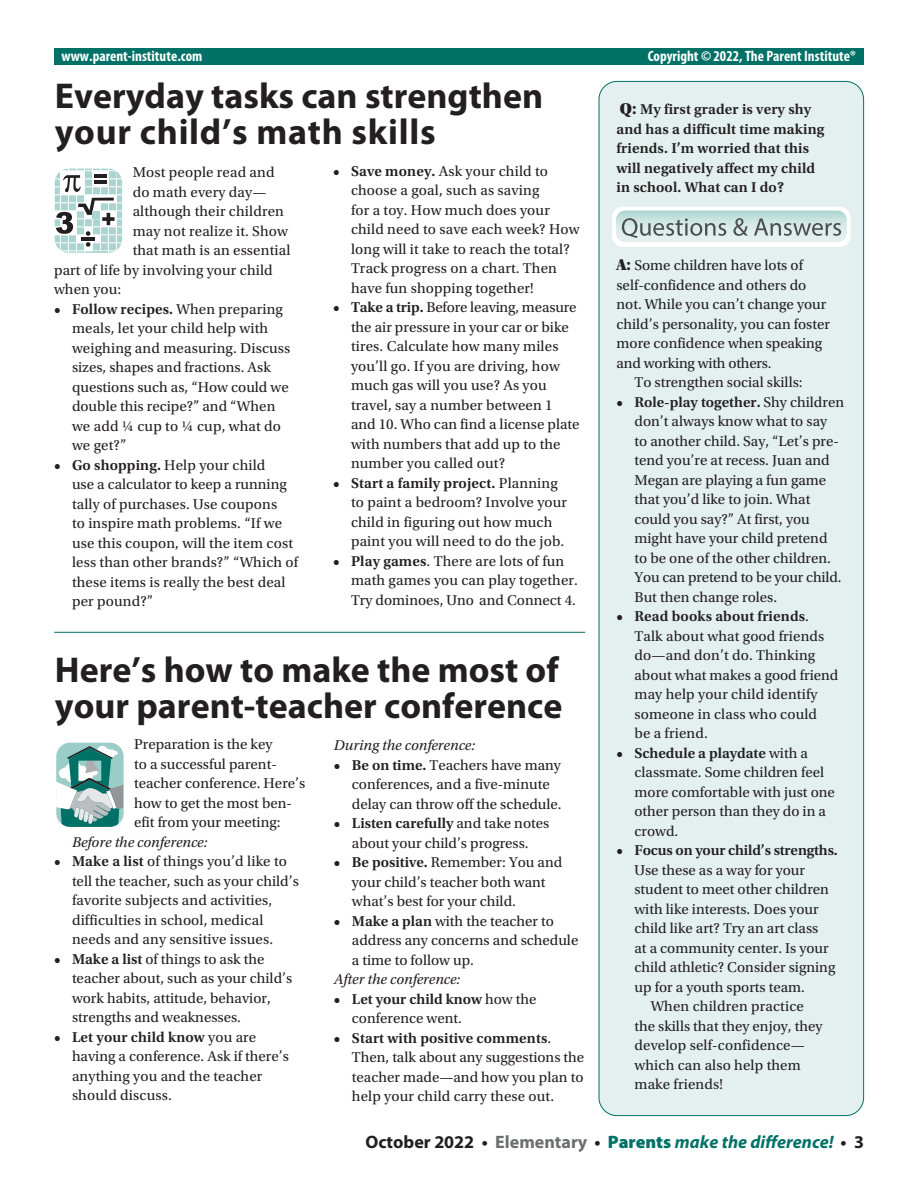
<style>
.page{position:relative;width:918px;height:1188px;background:#fff}
.page>*{position:absolute;margin:0;border:0;box-sizing:border-box;transform-origin:0 0}
.t1{font:700 36px/36px "Myriad Pro";color:#231f20}
.t2{font:italic 700 18px "Myriad Pro";color:#007167}
.t3{font:15px/19.5px "Utopia Std";color:#231f20}
.t4{font:600 15px/19.5px "Utopia Std";letter-spacing:.01em;color:#231f20}
.t5{font:italic 15px "Utopia Std";color:#231f20}
.t6{font:700 condensed 15px "Myriad Pro";color:#fff}
.t7{font:600 15px "Utopia Std";letter-spacing:-.01em;color:#231f20}
.s1{font-weight:600}
.s2{font-family:"Utopia Std Black Headline";font-weight:400;font-size:16.5px}
.s3{font-family:"Utopia Std Black Headline";font-size:16.5px}
.s4{font-style:normal;color:#231f20}
.s5{font-style:normal;color:#6c6d70}
.s6{font-weight:900;font-style:normal}
</style>
<div class="page">
<div style="left:599px;top:81px;width:265px;height:1035px;background:#e4f0ef;border-radius:18px"></div>
<hr style="left:54px;top:632px;width:531px;height:1px;background:#007167">
<svg style="left:56px;top:742px;width:68px;height:85px"></svg>
<svg style="left:612px;top:207px;width:238px;height:40px"></svg>
<div style="left:54px;top:49px;width:810px;height:16px;background:#007167"></div>
<svg style="left:54px;top:168px;width:69px;height:85px"></svg>
<p class="t6" style="left:62px;top:46px;width:142px">www.parent-institute.com</p>
<p class="t6" style="left:648px;top:46px;width:210px">Copyright © 2022, The Parent Institute®</p>
<h1 class="t1" style="left:55px;top:77px;width:490px">Everyday tasks can strengthen your child’s math skills</h1>
<p class="t3" style="left:133px;top:163px;width:144px">Most people read and</p>
<p class="t3" style="left:133px;top:183px;width:135px">do math every day—</p>
<p class="t3" style="left:133px;top:202px;width:153px">although their children</p>
<p class="t3" style="left:133px;top:222px;width:157px">may not realize it. Show</p>
<p class="t3" style="left:133px;top:241px;width:159px">that math is an essential</p>
<p class="t3" style="left:54px;top:261px;width:220px">part of life by involving your child</p>
<p class="t3" style="left:54px;top:280px;width:69px">when you:</p>
<p class="t3" style="left:72px;top:300px;width:220px;text-indent:-18px"><span class="s1">• Follow recipes.</span> When preparing meals, let your child help with weighing and measuring. Discuss sizes, shapes and fractions. Ask questions such as, “How could we double this recipe?” and “When we add ¼ cup to ¼ cup, what do we get?”</p>
<p class="t3" style="left:72px;top:456px;width:228px;text-indent:-18px"><span class="s1">• Go shopping.</span> Help your child<br>use a calculator to keep a running tally of purchases. Use coupons<br>to inspire math problems. “If we use this coupon, will the item cost less than other brands?” “Which of these items is really the best deal per pound?”</p>
<p class="t3" style="left:351px;top:162px;width:230px;text-indent:-18px"><span class="s1">• Save money.</span> Ask your child to choose a goal, such as saving<br>for a toy. How much does your child need to save each week? How long will it take to reach the total?<br>Track progress on a chart. Then have fun shopping together!</p>
<p class="t3" style="left:351px;top:298px;width:230px;text-indent:-18px"><span class="s1">• Take a trip.</span> Before leaving, measure the air pressure in your car or bike tires. Calculate how many miles you’ll go. If you are driving, how much gas will you use? As you travel, say a number between 1 and 10. Who can find a license plate with numbers that add up to the number you called out?</p>
<p class="t3" style="left:351px;top:474px;width:218px;text-indent:-18px"><span class="s1">• Start a family project.</span> Planning to paint a bedroom? Involve your child in figuring out how much paint you will need to do the job.</p>
<p class="t3" style="left:351px;top:552px;width:228px;text-indent:-18px"><span class="s1">• Play games</span>. There are lots of fun math games you can play together.<br>Try dominoes, Uno and Connect 4.</p>
<h1 class="t1" style="left:55px;top:651px;width:509px">Here’s how to make the most of your parent-teacher conference</h1>
<p class="t3" style="left:134px;top:735px;width:173px">Preparation is the key<br>to a successful parent&shy;teacher conference. Here’s how to get the most ben&shy;efit from your meeting:</p>
<p class="t5" style="left:72px;top:834px;width:137px">Before the conference:</p>
<p class="t3" style="left:72px;top:852px;width:228px;text-indent:-18px"><span class="s1">• Make a list</span> of things you’d like to tell the teacher, such as your child’s favorite subjects and activities, difficulties in school, medical needs and any sensitive issues.</p>
<p class="t3" style="left:72px;top:949px;width:222px;text-indent:-18px"><span class="s1">• Make a list</span> of things to ask the teacher about, such as your child’s work habits, attitude, behavior, strengths and weaknesses.</p>
<p class="t3" style="left:72px;top:1027px;width:218px;text-indent:-18px"><span class="s1">• Let your child know</span> you are having a conference. Ask if there’s anything you and the teacher should discuss.</p>
<p class="t5" style="left:334px;top:737px;width:143px">During the conference:</p>
<p class="t3" style="left:352px;top:755px;width:211px;text-indent:-18px"><span class="s1">• Be on time.</span> Teachers have many conferences, and a five-minute delay can throw off the schedule.</p>
<p class="t3" style="left:334px;top:814px;width:217px;text-align:center"><span class="s1">• Listen carefully</span> and take notes about your child’s progress.</p>
<p class="t3" style="left:352px;top:853px;width:212px;text-indent:-18px"><span class="s1">• Be positive.</span> Remember: You and your child’s teacher both want what’s best for your child.</p>
<p class="t3" style="left:352px;top:911px;width:228px;text-indent:-18px"><span class="s1">• Make a plan</span> with the teacher to address any concerns and schedule a time to follow up.</p>
<p class="t5" style="left:334px;top:971px;width:128px">After the conference:</p>
<p class="t3" style="left:352px;top:989px;width:186px;text-indent:-18px"><span class="s1">• Let your child know</span> how the conference went.</p>
<p class="t3" style="left:352px;top:1028px;width:234px;text-indent:-18px"><span class="s1">• Start with positive comments</span>.<br>Then, talk about any suggestions the teacher made—and how you plan to help your child carry these out.</p>
<p class="t4" style="left:616px;top:100px;width:209px"><span class="s2">Q:</span> My first grader is very shy and has a difficult time making friends. I’m worried that this will negatively affect my child in school. What can I do?</p>
<p class="t3" style="left:616px;top:256px;width:188px"><span class="s3">A:</span> Some children have lots of</p>
<p class="t3" style="left:616px;top:275px;width:191px">self-confidence and others do</p>
<p class="t3" style="left:616px;top:295px;width:211px">not. While you can’t change your</p>
<p class="t3" style="left:616px;top:314px;width:215px">child’s personality, you can foster</p>
<p class="t3" style="left:616px;top:334px;width:207px">more confidence when speaking</p>
<p class="t3" style="left:616px;top:353px;width:157px">and working with others.</p>
<p class="t3" style="left:634px;top:373px;width:170px">To strengthen social skills:</p>
<p class="t3" style="left:634px;top:392px;width:211px;text-indent:-18px"><span class="s1">• Role-play together.</span> Shy children don’t always know what to say<br>to another child. Say, “Let’s pre&shy;tend you’re at recess. Juan and<br>Megan are playing a fun game that you’d like to join. What could you say?” At first, you might have your child pretend to be one of the other children.<br>You can pretend to be your child.<br>But then change roles.</p>
<p class="t3" style="left:634px;top:607px;width:206px;text-indent:-18px"><span class="s1">• Read books about friends</span>.<br>Talk about what good friends do—and don’t do. Thinking about what makes a good friend may help your child identify someone in class who could<br>be a friend.</p>
<p class="t3" style="left:634px;top:743px;width:202px;text-indent:-18px"><span class="s1">• Schedule a playdate</span> with a classmate. Some children feel more comfortable with just one other person than they do in a crowd.</p>
<p class="t7" style="left:616px;top:842px;width:223px">• Focus on your child’s strengths.</p>
<p class="t3" style="left:634px;top:860px;width:172px">Use these as a way for your</p>
<p class="t3" style="left:634px;top:880px;width:196px">student to meet other children</p>
<p class="t3" style="left:634px;top:899px;width:186px">with like interests. Does your</p>
<p class="t3" style="left:634px;top:919px;width:185px">child like art? Try an art class</p>
<p class="t3" style="left:634px;top:938px;width:196px">at a community center. Is your</p>
<p class="t3" style="left:634px;top:958px;width:202px">child athletic? Consider signing</p>
<p class="t3" style="left:634px;top:977px;width:172px">up for a youth sports team.</p>
<p class="t3" style="left:651px;top:997px;width:155px">When children practice</p>
<p class="t3" style="left:634px;top:1016px;width:189px">the skills that they enjoy, they</p>
<p class="t3" style="left:634px;top:1036px;width:172px">develop self-confidence—</p>
<p class="t3" style="left:634px;top:1055px;width:168px">which can also help them</p>
<p class="t3" style="left:634px;top:1075px;width:90px">make friends!</p>
<p class="t2" style="left:366px;top:1130px;width:500px"><span class="s4">October 2022 •</span> <span class="s5">Elementary</span> <span class="s4">•</span> <span class="s6">Parents</span> make the difference! <span class="s4">• 3</span></p>
</div>
